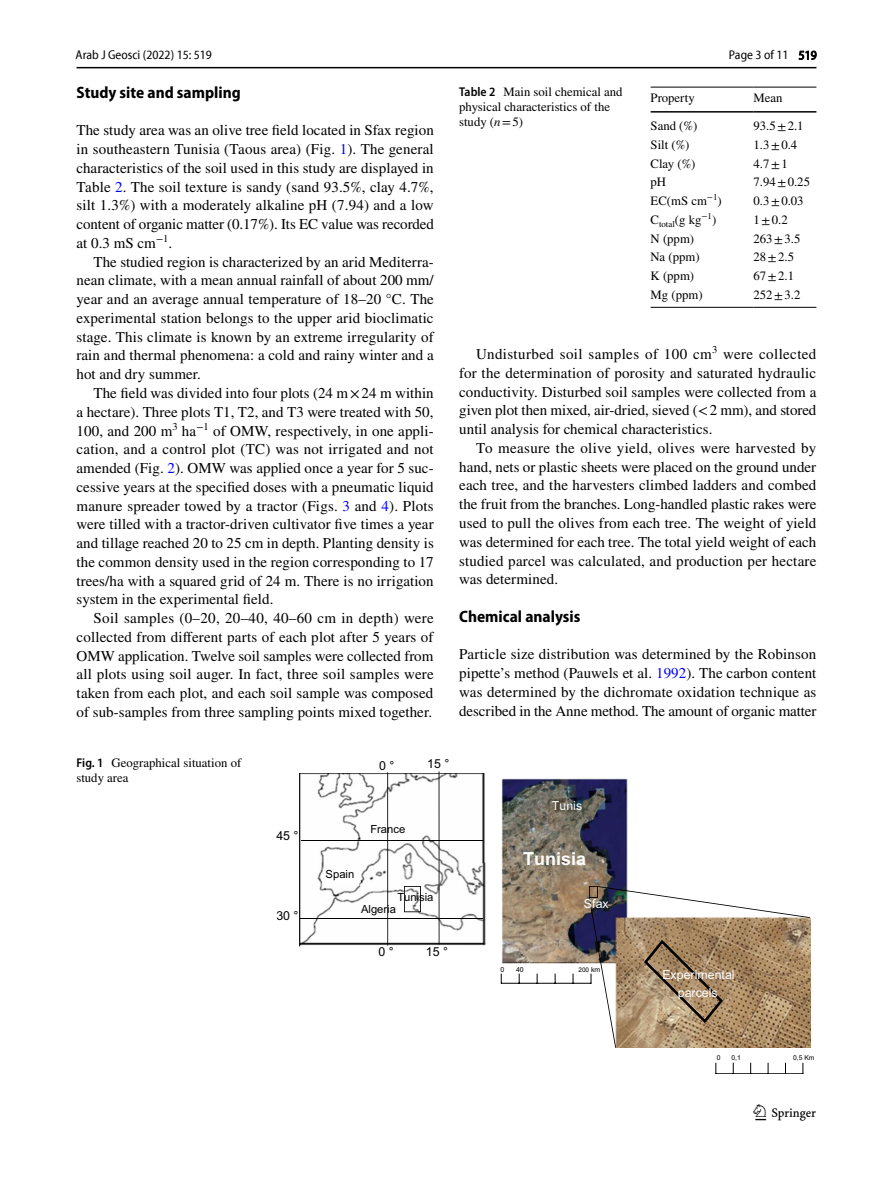
<style>
.page{position:relative;width:893px;height:1187px;background:#fff}
.page>*{position:absolute;margin:0;border:0;box-sizing:border-box;transform-origin:0 0}
.t1{font:22.5px "Springnew Regular 3";color:#000}
.t2{font:700 18px "Arial";color:#fff}
.t3{font:700 semi-condensed 16.5px "Myriad Pro";color:#000}
.t4{font:15px/18.8px "STIX";letter-spacing:.005em;color:#000;text-align:justify}
.t5{font:12.75px/15px "STIX";color:#000}
.t6{font:semi-condensed 12.75px "Myriad Pro Unic";color:#000}
.t7{font:12.45px/17.4px "Arial";color:#fff;text-align:center}
.t8{font:12.45px "Arial";color:#000}
.t9{font:11.25px "Arial";color:#000}
.t10{font:8.85px "STIX";color:#000}
.t11{font:6.9px "Arial";color:#000}
.t12{font:6.75px "Arial";color:#000}
.t13{font:6.45px "Arial";color:#000}
.s1{color:#00f}
.s2{font-family:"Myriad Pro";font-weight:600;font-stretch:semi-condensed}
.s3{font-style:italic}
.s4{font-size:6.9px}
</style>
<div class="page">
<hr style="left:77px;top:67px;width:739px;height:1px;background:#000">
<img style="left:300px;top:773px;width:511px;height:274px">
<svg style="left:404px;top:886px;width:17px;height:26px"></svg>
<hr style="left:519px;top:982px;width:36px;height:1px;background:#000">
<hr style="left:555px;top:982px;width:36px;height:1px;background:#000">
<svg style="left:589px;top:886px;width:221px;height:161px"></svg>
<svg style="left:501px;top:973px;width:19px;height:10px"></svg>
<hr style="left:733px;top:1073px;width:35px;height:1px;background:#000">
<hr style="left:768px;top:1073px;width:35px;height:1px;background:#000">
<svg style="left:716px;top:1062px;width:18px;height:12px"></svg>
<hr style="left:439px;top:771px;width:1px;height:173px;background:#000">
<hr style="left:387px;top:772px;width:1px;height:173px;background:#000">
<hr style="left:301px;top:918px;width:182px;height:1px;background:#000">
<hr style="left:301px;top:839px;width:182px;height:1px;background:#000">
<hr style="left:651px;top:87px;width:102px;height:1px;background:#000">
<hr style="left:651px;top:111px;width:102px;height:2px;background:#000">
<hr style="left:753px;top:87px;width:63px;height:1px;background:#000">
<hr style="left:753px;top:111px;width:63px;height:2px;background:#000">
<hr style="left:651px;top:307px;width:102px;height:1px;background:#000">
<hr style="left:753px;top:307px;width:63px;height:1px;background:#000">
<p class="t6" style="left:76px;top:50px;width:138px">Arab J Geosci (2022) 15: 519</p>
<p class="t6" style="left:729px;top:50px;width:90px">Page 3 of 11 519</p>
<p class="t3" style="left:77px;top:83px;width:166px">Study site and sampling</p>
<p class="t4" style="left:77px;top:122px;width:359px">The study area was an olive tree field located in Sfax region in southeastern Tunisia (Taous area) (Fig. <span class="s1">1</span>). The general characteristics of the soil used in this study are displayed in Table <span class="s1">2</span>. The soil texture is sandy (sand 93.5%, clay 4.7%, silt 1.3%) with a moderately alkaline pH (7.94) and a low content of organic matter (0.17%). Its EC value was recorded at 0.3 mS cm<sup>−1</sup>.</p>
<p class="t4" style="left:77px;top:253px;width:359px;text-indent:17px">The studied region is characterized by an arid Mediterra&shy;nean climate, with a mean annual rainfall of about 200 mm/ year and an average annual temperature of 18–20 °C. The experimental station belongs to the upper arid bioclimatic stage. This climate is known by an extreme irregularity of rain and thermal phenomena: a cold and rainy winter and a hot and dry summer.</p>
<p class="t4" style="left:77px;top:384px;width:359px;text-indent:17px">The field was divided into four plots (24 m×24 m within a hectare). Three plots T1, T2, and T3 were treated with 50, 100, and 200 m<sup>3</sup> ha<sup>−1</sup> of OMW, respectively, in one appli&shy;cation, and a control plot (TC) was not irrigated and not amended (Fig. <span class="s1">2</span>). OMW was applied once a year for 5 suc&shy;cessive years at the specified doses with a pneumatic liquid manure spreader towed by a tractor (Figs. <span class="s1">3</span> and <span class="s1">4</span>). Plots were tilled with a tractor-driven cultivator five times a year and tillage reached 20 to 25 cm in depth. Planting density is the common density used in the region corresponding to 17 trees/ha with a squared grid of 24 m. There is no irrigation system in the experimental field.</p>
<p class="t4" style="left:77px;top:609px;width:359px;text-indent:17px">Soil samples (0–20, 20–40, 40–60 cm in depth) were collected from different parts of each plot after 5 years of OMW application. Twelve soil samples were collected from all plots using soil auger. In fact, three soil samples were taken from each plot, and each soil sample was composed of sub-samples from three sampling points mixed together.</p>
<p class="t5" style="left:459px;top:85px;width:165px"><span class="s2">Table 2</span> Main soil chemical and physical characteristics of the study (<span class="s3">n</span>=5)</p>
<p class="t5" style="left:651px;top:91px;width:46px">Property</p>
<p class="t5" style="left:753px;top:91px;width:31px">Mean</p>
<p class="t5" style="left:651px;top:119px;width:48px">Sand (%)</p>
<p class="t5" style="left:753px;top:119px;width:52px">93.5±2.1</p>
<p class="t5" style="left:651px;top:138px;width:40px">Silt (%)</p>
<p class="t5" style="left:753px;top:138px;width:45px">1.3±0.4</p>
<p class="t5" style="left:651px;top:157px;width:46px">Clay (%)</p>
<p class="t5" style="left:753px;top:157px;width:36px">4.7±1</p>
<p class="t5" style="left:651px;top:175px;width:17px">pH</p>
<p class="t5" style="left:753px;top:175px;width:58px">7.94±0.25</p>
<p class="t5" style="left:651px;top:194px;width:73px">EC(mS cm<sup>−1</sup>)</p>
<p class="t5" style="left:753px;top:194px;width:52px">0.3±0.03</p>
<p class="t10" style="left:651px;top:218px;width:67px"><sup>C</sup>total<sup>(g</sup> <sup>kg</sup>−1<sup>)</sup></p>
<p class="t5" style="left:753px;top:213px;width:36px">1±0.2</p>
<p class="t5" style="left:651px;top:231px;width:45px">N (ppm)</p>
<p class="t5" style="left:753px;top:231px;width:48px">263±3.5</p>
<p class="t5" style="left:651px;top:250px;width:50px">Na (ppm)</p>
<p class="t5" style="left:753px;top:250px;width:42px">28±2.5</p>
<p class="t5" style="left:651px;top:269px;width:45px">K (ppm)</p>
<p class="t5" style="left:753px;top:269px;width:42px">67±2.1</p>
<p class="t5" style="left:651px;top:288px;width:54px">Mg (ppm)</p>
<p class="t5" style="left:753px;top:288px;width:48px">252±3.2</p>
<p class="t4" style="left:459px;top:346px;width:359px;text-indent:17px">Undisturbed soil samples of 100 cm<sup>3</sup> were collected for the determination of porosity and saturated hydraulic conductivity. Disturbed soil samples were collected from a given plot then mixed, air-dried, sieved (&lt;2 mm), and stored until analysis for chemical characteristics.</p>
<p class="t4" style="left:459px;top:439px;width:359px;text-indent:17px">To measure the olive yield, olives were harvested by hand, nets or plastic sheets were placed on the ground under each tree, and the harvesters climbed ladders and combed the fruit from the branches. Long-handled plastic rakes were used to pull the olives from each tree. The weight of yield was determined for each tree. The total yield weight of each studied parcel was calculated, and production per hectare was determined.</p>
<p class="t3" style="left:459px;top:607px;width:123px">Chemical analysis</p>
<p class="t4" style="left:459px;top:646px;width:359px">Particle size distribution was determined by the Robinson pipette’s method (Pauwels et al. <span class="s1">1992</span>). The carbon content was determined by the dichromate oxidation technique as described in the Anne method. The amount of organic matter</p>
<p class="t5" style="left:77px;top:755px;width:166px"><span class="s2">Fig. 1</span> Geographical situation of study area</p>
<p class="t8" style="left:276px;top:828px;width:24px">45 °</p>
<p class="t8" style="left:276px;top:908px;width:24px">30 °</p>
<p class="t8" style="left:379px;top:758px;width:17px">0 °</p>
<p class="t8" style="left:427px;top:756px;width:24px">15 °</p>
<p class="t9" style="left:326px;top:867px;width:30px">Spain</p>
<p class="t9" style="left:370px;top:822px;width:36px">France</p>
<p class="t9" style="left:397px;top:890px;width:38px">Tunisia</p>
<p class="t9" style="left:361px;top:902px;width:36px">Algeria</p>
<p class="t8" style="left:378px;top:944px;width:17px">0 °</p>
<p class="t8" style="left:426px;top:944px;width:24px">15 °</p>
<p class="t7" style="left:552px;top:797px;width:32px">Tunis</p>
<p class="t2" style="left:523px;top:847px;width:65px">Tunisia</p>
<p class="t7" style="left:584px;top:895px;width:26px">Sfax</p>
<p class="t11" style="left:501px;top:965px;width:5px">0</p>
<p class="t11" style="left:516px;top:965px;width:9px">40</p>
<p class="t13" style="left:578px;top:965px;width:23px">200 <span class="s4">km</span></p>
<p class="t7" style="left:662px;top:966px;width:74px">Experimental parcels</p>
<p class="t12" style="left:717px;top:1053px;width:5px">0</p>
<p class="t12" style="left:793px;top:1053px;width:23px">0,5 Km</p>
<p class="t12" style="left:731px;top:1053px;width:11px">0,1</p>
<h1 class="t1" style="left:755px;top:1104px;width:62px">1 3</h1>
</div>
